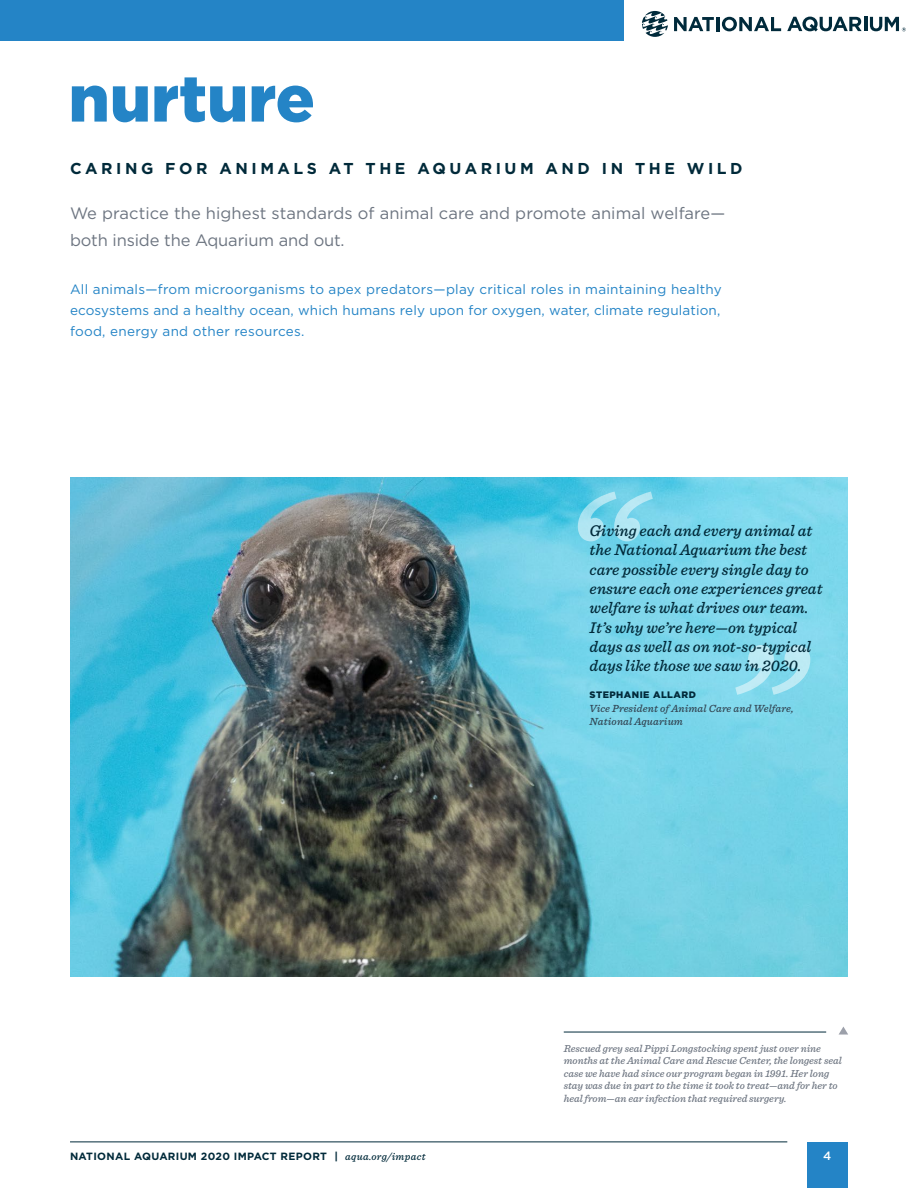
<style>
.page{position:relative;width:918px;height:1188px;background:#fff}
.page>*{position:absolute;margin:0;border:0;box-sizing:border-box;transform-origin:0 0}
.t1{font:900 65.1px "Gotham";color:#2484c6}
.t2{font:16.5px/27px "Gotham";letter-spacing:.005em;color:#6d7581}
.t3{font:italic 500 16.2px/19.4px "Sentinel";color:#012a3a}
.t4{font:700 15.75px "Gotham";letter-spacing:.225em;color:#012a3a}
.t5{font:13.5px/21px "Gotham";letter-spacing:.01em;color:#2484c6;text-align:justify}
.t6{font:500 12px "Gotham";color:#fff}
.t7{font:italic 500 10.8px/13.5px "Sentinel";letter-spacing:.01em;color:#314452}
.t8{font:italic 500 10.5px/12.6px "Sentinel";color:#6d7581}
.t9{font:700 10.5px "Gotham";letter-spacing:.03em;color:#012a3a}
.t10{font:900 9.45px "Gotham";letter-spacing:.05em;color:#012a3a}
.s1{font-family:"Sentinel";font-weight:500;font-style:italic}
</style>
<div class="page">
<svg style="left:642px;top:11px;width:26px;height:26px"></svg>
<svg style="left:787px;top:17px;width:75px;height:15px"></svg>
<hr style="left:864px;top:17px;width:3px;height:14px;background:#002a3b">
<svg style="left:674px;top:17px;width:40px;height:14px"></svg>
<hr style="left:716px;top:17px;width:3px;height:14px;background:#002a3b">
<svg style="left:722px;top:17px;width:59px;height:14px"></svg>
<svg style="left:870px;top:17px;width:36px;height:14px"></svg>
<hr style="left:70px;top:1142px;width:717px;height:1px;background:#012a3a">
<div style="left:0;top:0;width:623px;height:40px;background:#2484c6"></div>
<img style="left:70px;top:477px;width:778px;height:499px">
<svg style="left:578px;top:492px;width:75px;height:49px;background:#89d9ec"></svg>
<svg style="left:735px;top:645px;width:75px;height:50px;background:#9be0ef"></svg>
<div style="left:807px;top:1142px;width:41px;height:46px;background:#2484c6"></div>
<svg style="left:839px;top:1027px;width:9px;height:8px"></svg>
<hr style="left:564px;top:1032px;width:262px;height:1px;background:#012a3a">
<h1 class="t1" style="left:69px;top:54px;width:248px">nurture</h1>
<h3 class="t4" style="left:70px;top:159px;width:674px">CARING FOR ANIMALS AT THE AQUARIUM AND IN THE WILD</h3>
<h2 class="t2" style="left:70px;top:199px;width:657px">We practice the highest standards of animal care and promote animal welfare— both inside the Aquarium and out.</h2>
<p class="t5" style="left:70px;top:278px;width:653px">All animals—from microorganisms to apex predators—play critical roles in maintaining healthy ecosystems and a healthy ocean, which humans rely upon for oxygen, water, climate regulation, food, energy and other resources.</p>
<p class="t3" style="left:590px;top:520px;width:235px">Giving each and every animal at the National Aquarium the best care possible every single day to ensure each one experiences great welfare is what drives our team.<br>It’s why we’re here—on typical days as well as on not-so-typical days like those we saw in 2020.</p>
<p class="t10" style="left:590px;top:689px;width:108px">STEPHANIE ALLARD</p>
<p class="t7" style="left:590px;top:701px;width:206px">Vice President of Animal Care and Welfare,<br>National Aquarium</p>
<p class="t9" style="left:70px;top:1150px;width:357px">NATIONAL AQUARIUM 2020 IMPACT REPORT | <span class="s1">aqua.org/impact</span></p>
<p class="t8" style="left:564px;top:1041px;width:280px">Rescued grey seal Pippi Longstocking spent just over nine months at the Animal Care and Rescue Center, the longest seal case we have had since our program began in 1991. Her long stay was due in part to the time it took to treat—and for her to heal from—an ear infection that required surgery.</p>
<p class="t6" style="left:823px;top:1148px;width:10px">4</p>
</div>
